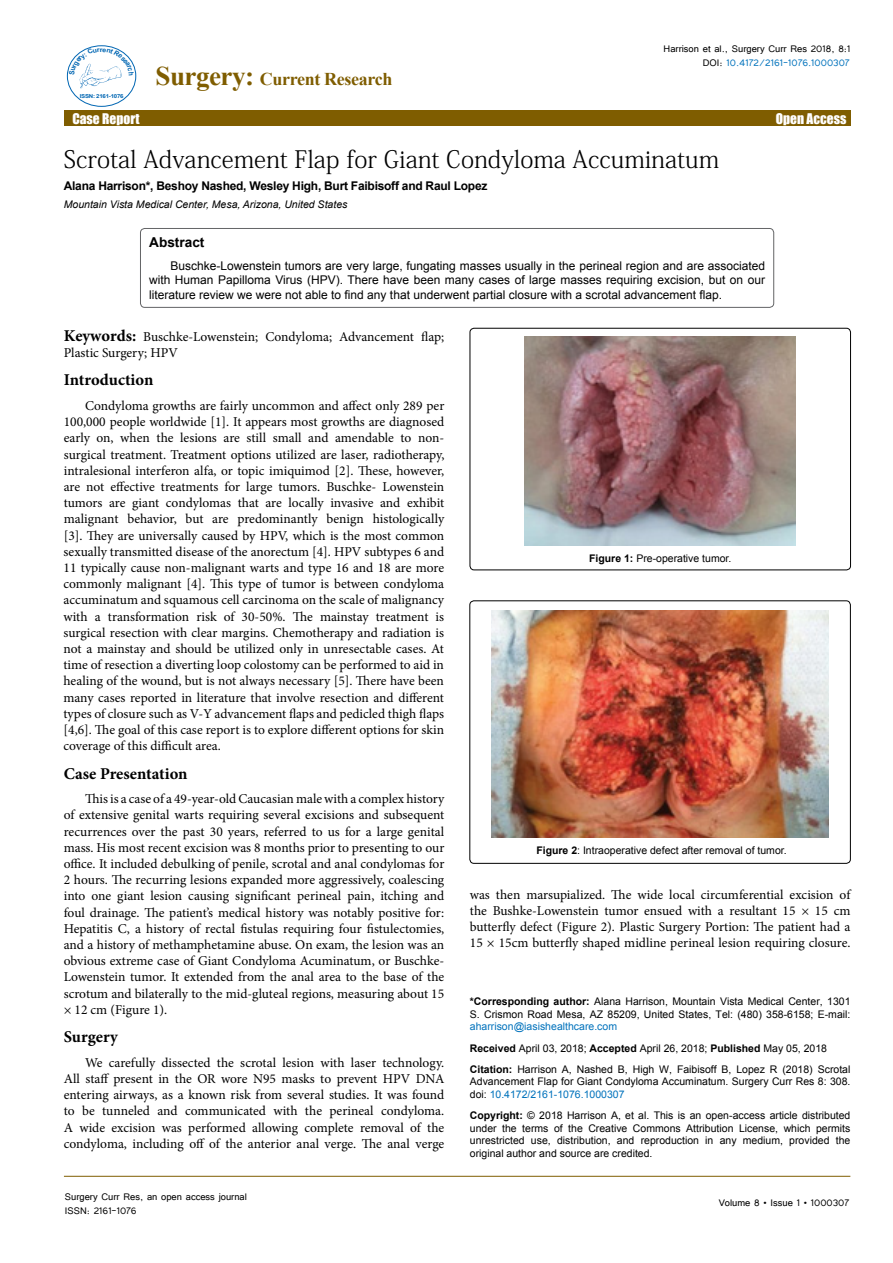
<style>
.page{position:relative;width:893px;height:1263px;background:#fff}
.page>*{position:absolute;margin:0;border:0;box-sizing:border-box;transform-origin:0 0}
.t1{font:24px "Adobe Fangsong Std";color:#000}
.t2{font:700 18px "Times New Roman";letter-spacing:-.02em;color:#7f5d00}
.t3{font:700 16.5px "Minion Pro";letter-spacing:-.005em;color:#000}
.t4{font:700 13.65px "Arial";color:#000}
.t5{font:13.5px/16.2px "Minion Pro";color:#000;text-align:justify}
.t6{font:13.5px "Impact";color:#fff}
.t7{font:12px/14.4px "Arial";color:#000;text-align:justify}
.t8{font:12px/14.4px "Tunga";color:#000;text-align:right}
.t9{font:700 12px "Arial";letter-spacing:-.02em;color:#000}
.t10{font:10.5px/12.6px "Arial";color:#000}
.t11{font:italic 10.5px "Arial";color:#000}
.t12{font:700 5.4px "Arial";letter-spacing:-.04em;color:#0066b3;scale:1.13 1}
.s1{font-size:27px}
.s2{color:#0072bc}
.s3{font-weight:700;font-size:16.5px}
.s4{font-weight:700}
</style>
<div class="page">
<div style="left:67px;top:45px;width:69px;height:62px;border:1px solid #0066b3;border-radius:50%"></div>
<div style="left:64px;top:110px;width:786px;height:16px;background:#7f5d00"></div>
<hr style="left:64px;top:1176px;width:786px;height:1px;background:#7f5d00">
<div style="left:140px;top:228px;width:634px;height:79px;border:1px solid #636466;border-radius:4px"></div>
<img style="left:525px;top:336px;width:270px;height:209px">
<div style="left:470px;top:328px;width:381px;height:242px;border:1px solid #000;border-radius:4px"></div>
<img style="left:491px;top:610px;width:338px;height:228px">
<div style="left:470px;top:601px;width:380px;height:262px;border:1px solid #000;border-radius:4px"></div>
<svg style="left:69px;top:48px;width:65px;height:40px"></svg>
<p class="t12" style="left:80px;top:92px;width:40px">ISSN: 2161-1076</p>
<h2 class="t2" style="left:156px;top:67px;width:238px"><span class="s1">Surgery:</span> Current Research</h2>
<p class="t8" style="left:664px;top:41px;width:188px">Harrison et al., Surgery Curr Res 2018, 8:1<br>DOI: <span class="s2">10.4172/2161-1076.1000307</span></p>
<p class="t6" style="left:72px;top:108px;width:69px">Case Report</p>
<p class="t6" style="left:776px;top:108px;width:72px">Open Access</p>
<h1 class="t1" style="left:64px;top:144px;width:657px">Scrotal Advancement Flap for Giant Condyloma Accuminatum</h1>
<p class="t9" style="left:64px;top:178px;width:425px">Alana Harrison*, Beshoy Nashed, Wesley High, Burt Faibisoff and Raul Lopez</p>
<p class="t11" style="left:64px;top:197px;width:285px">Mountain Vista Medical Center, Mesa, Arizona, United States</p>
<p class="t4" style="left:149px;top:233px;width:57px">Abstract</p>
<p class="t7" style="left:149px;top:259px;width:618px;text-indent:21px">Buschke-Lowenstein tumors are very large, fungating masses usually in the perineal region and are associated with Human Papilloma Virus (HPV). There have been many cases of large masses requiring excision, but on our literature review we were not able to find any that underwent partial closure with a scrotal advancement flap.</p>
<p class="t5" style="left:64px;top:328px;width:382px"><span class="s3">Keywords:</span> Buschke-Lowenstein; Condyloma; Advancement flap;<br>Plastic Surgery; HPV</p>
<p class="t3" style="left:64px;top:368px;width:91px">Introduction</p>
<p class="t5" style="left:63px;top:398px;width:382px;text-indent:22px">Condyloma growths are fairly uncommon and affect only 289 per 100,000 people worldwide [1]. It appears most growths are diagnosed early on, when the lesions are still small and amendable to non&shy;surgical treatment. Treatment options utilized are laser, radiotherapy, intralesional interferon alfa, or topic imiquimod [2]. These, however, are not effective treatments for large tumors. Buschke- Lowenstein tumors are giant condylomas that are locally invasive and exhibit malignant behavior, but are predominantly benign histologically [3]. They are universally caused by HPV, which is the most common sexually transmitted disease of the anorectum [4]. HPV subtypes 6 and 11 typically cause non-malignant warts and type 16 and 18 are more commonly malignant [4]. This type of tumor is between condyloma accuminatum and squamous cell carcinoma on the scale of malignancy with a transformation risk of 30-50%. The mainstay treatment is surgical resection with clear margins. Chemotherapy and radiation is not a mainstay and should be utilized only in unresectable cases. At time of resection a diverting loop colostomy can be performed to aid in healing of the wound, but is not always necessary [5]. There have been many cases reported in literature that involve resection and different types of closure such as V-Y advancement flaps and pedicled thigh flaps [4,6]. The goal of this case report is to explore different options for skin coverage of this difficult area.</p>
<p class="t3" style="left:64px;top:762px;width:125px">Case Presentation</p>
<p class="t5" style="left:64px;top:791px;width:382px;text-indent:21px">This is a case of a 49-year-old Caucasian male with a complex history of extensive genital warts requiring several excisions and subsequent recurrences over the past 30 years, referred to us for a large genital mass. His most recent excision was 8 months prior to presenting to our office. It included debulking of penile, scrotal and anal condylomas for 2 hours. The recurring lesions expanded more aggressively, coalescing into one giant lesion causing significant perineal pain, itching and foul drainage. The patient’s medical history was notably positive for:<br>Hepatitis C, a history of rectal fistulas requiring four fistulectomies, and a history of methamphetamine abuse. On exam, the lesion was an obvious extreme case of Giant Condyloma Acuminatum, or Buschke-Lowenstein tumor. It extended from the anal area to the base of the scrotum and bilaterally to the mid-gluteal regions, measuring about 15 × 12 cm (Figure 1).</p>
<p class="t3" style="left:64px;top:1025px;width:56px">Surgery</p>
<p class="t5" style="left:64px;top:1054px;width:382px;text-indent:21px">We carefully dissected the scrotal lesion with laser technology.<br>All staff present in the OR wore N95 masks to prevent HPV DNA entering airways, as a known risk from several studies. It was found to be tunneled and communicated with the perineal condyloma.<br>A wide excision was performed allowing complete removal of the condyloma, including off of the anterior anal verge. The anal verge</p>
<p class="t10" style="left:589px;top:552px;width:144px"><span class="s4">Figure 1:</span> Pre-operative tumor.</p>
<p class="t10" style="left:536px;top:844px;width:252px"><span class="s4">Figure 2</span>: Intraoperative defect after removal of tumor.</p>
<p class="t5" style="left:470px;top:886px;width:382px">was then marsupialized. The wide local circumferential excision of the Bushke-Lowenstein tumor ensued with a resultant 15 × 15 cm butterfly defect (Figure 2). Plastic Surgery Portion: The patient had a 15 × 15cm butterfly shaped midline perineal lesion requiring closure.</p>
<p class="t10" style="left:470px;top:995px;width:382px"><span class="s4">*Corresponding author:</span> Alana Harrison, Mountain Vista Medical Center, 1301<br>S. Crismon Road Mesa, AZ 85209, United States, Tel: (480) 358-6158; E-mail:</p>
<p class="t10" style="left:470px;top:1016px;width:382px;line-height:21.1px"><span class="s2">aharrison@iasishealthcare.com<br></span><span class="s4">Received</span> April 03, 2018; <span class="s4">Accepted</span> April 26, 2018; <span class="s4">Published</span> May 05, 2018<br><span class="s4">Citation:</span> Harrison A, Nashed B, High W, Faibisoff B, Lopez R (2018) Scrotal</p>
<p class="t10" style="left:470px;top:1075px;width:382px">Advancement Flap for Giant Condyloma Accuminatum. Surgery Curr Res 8: 308. doi: <span class="s2">10.4172/2161-1076.1000307</span></p>
<p class="t10" style="left:470px;top:1109px;width:382px;text-align:justify"><span class="s4">Copyright:</span> © 2018 Harrison A, et al. This is an open-access article distributed under the terms of the Creative Commons Attribution License, which permits unrestricted use, distribution, and reproduction in any medium, provided the original author and source are credited.</p>
<p class="t8" style="left:65px;top:1188px;width:183px;text-align:left">Surgery Curr Res, an open access journal<br>ISSN: 2161-1076</p>
<p class="t8" style="left:719px;top:1194px;width:132px">Volume 8 • Issue 1 • 1000307</p>
</div>
